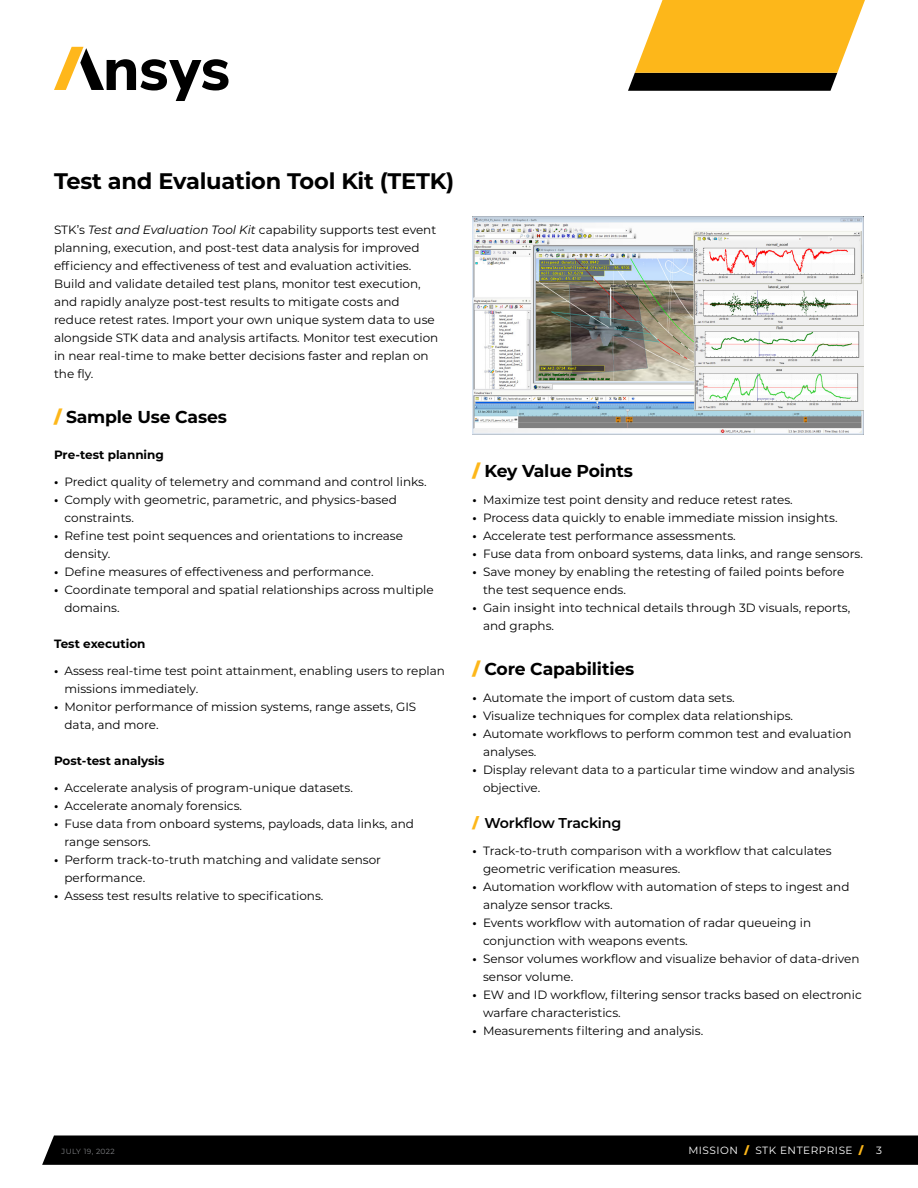
<style>
.page{position:relative;width:918px;height:1188px;background:#fff}
.page>*{position:absolute;margin:0;border:0;box-sizing:border-box;transform-origin:0 0}
.Heading_1{font:700 22.5px "Montserrat";letter-spacing:-.01em;color:#000}
.t1{font:700 17.25px "Montserrat";letter-spacing:-.01em;color:#000}
.t2{font:600 14.25px "Montserrat";letter-spacing:-.015em;color:#000}
.t3{font:12px/18px "Montserrat";color:#000}
.t4{font:700 12px "Montserrat";color:#000}
.t5{font:10.5px "Montserrat";letter-spacing:.05em;color:#fff}
.t6{font:7.5px "Montserrat";letter-spacing:.05em;color:#808285}
.s1{font-style:italic}
.s2{font-weight:900;color:#fdb71a}
.s3{font-weight:700}
</style>
<div class="page">
<svg style="left:42px;top:1135px;width:876px;height:30px;background:#080808"></svg>
<svg style="left:54px;top:47px;width:175px;height:54px"></svg>
<svg style="left:628px;top:0;width:237px;height:91px;background:#d2a337"></svg>
<img style="left:472px;top:216px;width:392px;height:219px">
<p class="Heading_1" style="left:54px;top:165px;width:402px">Test and Evaluation Tool Kit (TETK)</p>
<p class="t3" style="left:54px;top:220px;width:386px">STK’s <span class="s1">Test and Evaluation Tool Kit</span> capability supports test event planning, execution, and post-test data analysis for improved efficiency and effectiveness of test and evaluation activities.<br>Build and validate detailed test plans, monitor test execution, and rapidly analyze post-test results to mitigate costs and reduce retest rates. Import your own unique system data to use alongside STK data and analysis artifacts. Monitor test execution in near real-time to make better decisions faster and replan on the fly.</p>
<p class="t1" style="left:54px;top:404px;width:174px"><span class="s2">/</span> Sample Use Cases</p>
<p class="t4" style="left:54px;top:446px;width:112px">Pre-test planning</p>
<p class="t3" style="left:54px;top:472px;width:374px"><span class="s3">•</span> Predict quality of telemetry and command and control links.</p>
<p class="t3" style="left:64px;top:490px;width:334px;text-indent:-10px"><span class="s3">•</span> Comply with geometric, parametric, and physics-based constraints.</p>
<p class="t3" style="left:64px;top:526px;width:340px;text-indent:-10px"><span class="s3">•</span> Refine test point sequences and orientations to increase density.</p>
<p class="t3" style="left:54px;top:562px;width:321px"><span class="s3">•</span> Define measures of effectiveness and performance.</p>
<p class="t3" style="left:64px;top:580px;width:371px;text-indent:-10px"><span class="s3">•</span> Coordinate temporal and spatial relationships across multiple domains.</p>
<p class="t4" style="left:54px;top:635px;width:93px">Test execution</p>
<p class="t3" style="left:64px;top:661px;width:382px;text-indent:-10px"><span class="s3">•</span> Assess real-time test point attainment, enabling users to replan missions immediately.</p>
<p class="t3" style="left:64px;top:697px;width:353px;text-indent:-10px"><span class="s3">•</span> Monitor performance of mission systems, range assets, GIS data, and more.</p>
<p class="t4" style="left:54px;top:752px;width:112px">Post-test analysis</p>
<p class="t3" style="left:54px;top:778px;width:300px"><span class="s3">•</span> Accelerate analysis of program-unique datasets.</p>
<p class="t3" style="left:54px;top:796px;width:190px"><span class="s3">•</span> Accelerate anomaly forensics.</p>
<p class="t3" style="left:64px;top:814px;width:351px;text-indent:-10px"><span class="s3">•</span> Fuse data from onboard systems, payloads, data links, and range sensors.</p>
<p class="t3" style="left:64px;top:850px;width:318px;text-indent:-10px"><span class="s3">•</span> Perform track-to-truth matching and validate sensor performance.</p>
<p class="t3" style="left:54px;top:886px;width:271px"><span class="s3">•</span> Assess test results relative to specifications.</p>
<p class="t1" style="left:472px;top:458px;width:162px"><span class="s2">/</span> Key Value Points</p>
<p class="t3" style="left:472px;top:490px;width:322px"><span class="s3">•</span> Maximize test point density and reduce retest rates.</p>
<p class="t3" style="left:472px;top:508px;width:367px"><span class="s3">•</span> Process data quickly to enable immediate mission insights.</p>
<p class="t3" style="left:472px;top:526px;width:265px"><span class="s3">•</span> Accelerate test performance assessments.</p>
<p class="t3" style="left:472px;top:544px;width:392px"><span class="s3">•</span> Fuse data from onboard systems, data links, and range sensors.</p>
<p class="t3" style="left:483px;top:562px;width:363px;text-indent:-10px"><span class="s3">•</span> Save money by enabling the retesting of failed points before the test sequence ends.</p>
<p class="t3" style="left:483px;top:598px;width:369px;text-indent:-10px"><span class="s3">•</span> Gain insight into technical details through 3D visuals, reports, and graphs.</p>
<p class="t1" style="left:472px;top:656px;width:163px"><span class="s2">/</span> Core Capabilities</p>
<p class="t3" style="left:472px;top:688px;width:264px"><span class="s3">•</span> Automate the import of custom data sets.</p>
<p class="t3" style="left:472px;top:706px;width:322px"><span class="s3">•</span> Visualize techniques for complex data relationships.</p>
<p class="t3" style="left:483px;top:724px;width:370px;text-indent:-10px"><span class="s3">•</span> Automate workflows to perform common test and evaluation analyses.</p>
<p class="t3" style="left:483px;top:760px;width:373px;text-indent:-10px"><span class="s3">•</span> Display relevant data to a particular time window and analysis objective.</p>
<p class="t2" style="left:472px;top:813px;width:150px"><span class="s2">/</span> Workflow Tracking</p>
<p class="t3" style="left:483px;top:841px;width:350px;text-indent:-10px"><span class="s3">•</span> Track-to-truth comparison with a workflow that calculates geometric verification measures.</p>
<p class="t3" style="left:483px;top:877px;width:368px;text-indent:-10px"><span class="s3">•</span> Automation workflow with automation of steps to ingest and analyze sensor tracks.</p>
<p class="t3" style="left:483px;top:913px;width:330px;text-indent:-10px"><span class="s3">•</span> Events workflow with automation of radar queueing in conjunction with weapons events.</p>
<p class="t3" style="left:483px;top:949px;width:378px;text-indent:-10px"><span class="s3">•</span> Sensor volumes workflow and visualize behavior of data-driven sensor volume.</p>
<p class="t3" style="left:483px;top:985px;width:380px;text-indent:-10px"><span class="s3">•</span> EW and ID workflow, filtering sensor tracks based on electronic warfare characteristics.</p>
<p class="t3" style="left:472px;top:1021px;width:232px"><span class="s3">•</span> Measurements filtering and analysis.</p>
<p class="t6" style="left:62px;top:1146px;width:55px">July 19, 2022</p>
<p class="t5" style="left:688px;top:1143px;width:195px">MISSION <span class="s2">/</span> STK ENTERPRISE <span class="s2">/</span> 3</p>
</div>
